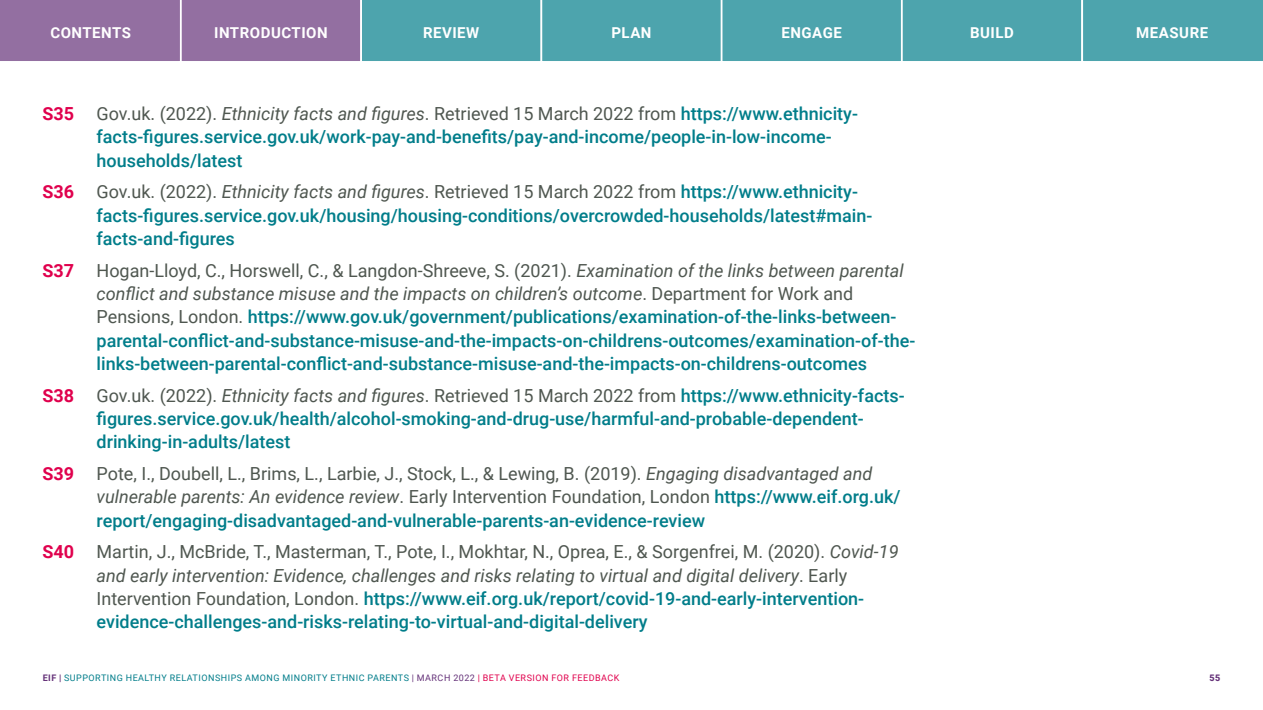
<style>
.page{position:relative;width:1263px;height:710px;background:#fff}
.page>*{position:absolute;margin:0;border:0;box-sizing:border-box;transform-origin:0 0}
.t1{font:500 18px/23.2px "Roboto";color:#007d8a}
.t2{font:18px/23.2px "Roboto";color:#4f5750}
.t3{font:700 15px "Roboto";letter-spacing:.035em;color:#fff}
.t4{font:9px "Roboto";letter-spacing:.055em;color:#007d8a}
.t5{font:900 9px "Roboto";color:#653279}
.s1{font-weight:700;color:#e0004d}
.s2{font-weight:400;color:#4f5750}
.s3{font-weight:400;font-style:italic;color:#4f5750}
.s4{font-style:italic}
.s5{font-weight:500;color:#007d8a}
.s6{font-weight:700;color:#653279}
.s7{font-weight:900;color:#653279}
.s8{color:#653279}
.s9{color:#e1004d}
</style>
<div class="page">
<svg style="left:0;top:0;width:1263px;height:61px;background:#6295aa"></svg>
<p class="t3" style="left:50px;top:22px;width:82px">CONTENTS</p>
<p class="t3" style="left:214px;top:22px;width:115px">INTRODUCTION</p>
<p class="t3" style="left:423px;top:22px;width:58px">REVIEW</p>
<p class="t3" style="left:611px;top:22px;width:42px">PLAN</p>
<p class="t3" style="left:781px;top:22px;width:62px">ENGAGE</p>
<p class="t3" style="left:970px;top:22px;width:45px">BUILD</p>
<p class="t3" style="left:1136px;top:22px;width:73px">MEASURE</p>
<p class="t1" style="left:97px;top:101px;width:763px;text-indent:-54px"><span class="s1">S35</span> <span class="s2">Gov.uk. (2022).</span> <span class="s3">Ethnicity facts and figures</span><span class="s2">. Retrieved 15 March 2022 from</span> https://www.ethnicity&shy;facts-figures.service.gov.uk/work-pay-and-benefits/pay-and-income/people-in-low-income&shy;households/latest</p>
<p class="t1" style="left:97px;top:179px;width:777px;text-indent:-54px"><span class="s1">S36</span> <span class="s2">Gov.uk. (2022).</span> <span class="s3">Ethnicity facts and figures</span><span class="s2">. Retrieved 15 March 2022 from</span> https://www.ethnicity&shy;facts-figures.service.gov.uk/housing/housing-conditions/overcrowded-households/latest#main&shy;facts-and-figures</p>
<p class="t1" style="left:97px;top:258px;width:820px;text-indent:-54px"><span class="s1">S37</span> <span class="s2">Hogan-Lloyd, C., Horswell, C., &amp; Langdon-Shreeve, S. (2021).</span> <span class="s3">Examination of the links between parental conflict and substance misuse and the impacts on children’s outcome</span><span class="s2">. Department for Work and Pensions, London.</span> https://www.gov.uk/government/publications/examination-of-the-links-between&shy;parental-conflict-and-substance-misuse-and-the-impacts-on-childrens-outcomes/examination-of-the&shy;links-between-parental-conflict-and-substance-misuse-and-the-impacts-on-childrens-outcomes</p>
<p class="t1" style="left:97px;top:382px;width:810px;text-indent:-54px"><span class="s1">S38</span> <span class="s2">Gov.uk. (2022).</span> <span class="s3">Ethnicity facts and figures</span><span class="s2">. Retrieved 15 March 2022 from</span> https://www.ethnicity-facts&shy;figures.service.gov.uk/health/alcohol-smoking-and-drug-use/harmful-and-probable-dependent&shy;drinking-in-adults/latest</p>
<p class="t2" style="left:97px;top:461px;width:806px;text-indent:-54px"><span class="s1">S39</span> Pote, I., Doubell, L., Brims, L., Larbie, J., Stock, L., &amp; Lewing, B. (2019). <span class="s4">Engaging disadvantaged and vulnerable parents: An evidence review</span>. Early Intervention Foundation, London <span class="s5">https://www.eif.org.uk/ report/engaging-disadvantaged-and-vulnerable-parents-an-evidence-review</span></p>
<p class="t1" style="left:97px;top:539px;width:803px;text-indent:-54px"><span class="s1">S40</span> <span class="s2">Martin, J., McBride, T., Masterman, T., Pote, I., Mokhtar, N., Oprea, E., &amp; Sorgenfrei, M. (2020).</span> <span class="s3">Covid-19 and early intervention: Evidence, challenges and risks relating to virtual and digital delivery</span><span class="s2">. Early Intervention Foundation, London.</span> https://www.eif.org.uk/report/covid-19-and-early-intervention&shy;evidence-challenges-and-risks-relating-to-virtual-and-digital-delivery</p>
<p class="t4" style="left:43px;top:671px;width:578px"><span class="s6">EIF</span> <span class="s7">|</span> SUPPORTING HEALTHY RELATIONSHIPS AMONG MINORITY ETHNIC PARENTS <span class="s8">| MARCH 2022</span> <span class="s9">| BETA VERSION FOR FEEDBACK</span></p>
<p class="t5" style="left:1209px;top:671px;width:12px">55</p>
</div>
